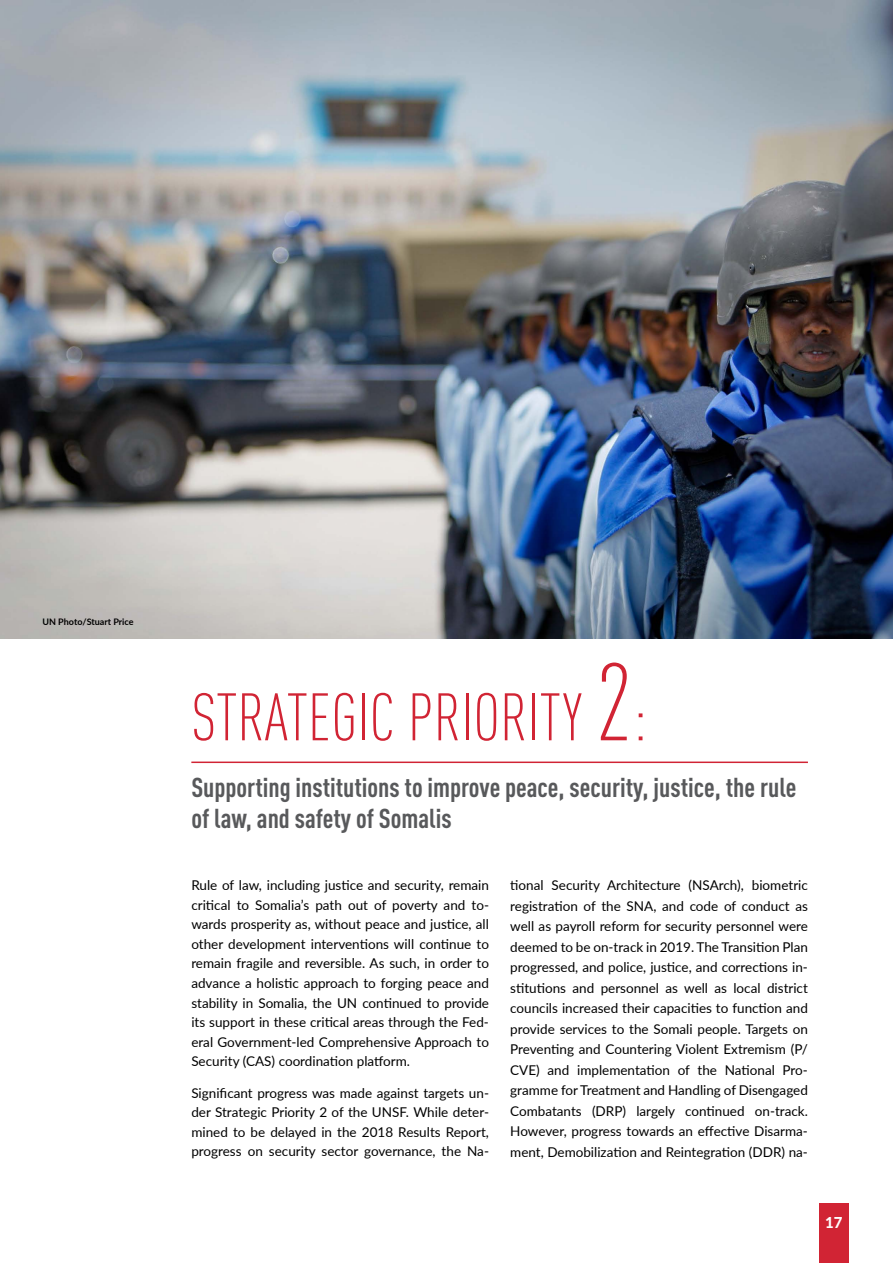
<style>
.page{position:relative;width:893px;height:1263px;background:#fff}
.page>*{position:absolute;margin:0;border:0;box-sizing:border-box;transform-origin:0 0}
.t1{font:300 condensed 66px "DIN Pro";color:#d12434}
.t2{font:700 condensed 27px/31px "DIN Pro";color:#58595b}
.t3{font:800 15px "Lato";color:#fff}
.t4{font:13.5px/20.5px "Lato";color:#000;text-align:justify}
.t5{font:700 9px "Lato";color:#000}
.s1{font-size:108px}
</style>
<div class="page">
<img style="left:1px;top:1px;width:892px;height:638px">
<div style="left:819px;top:1203px;width:30px;height:60px;background:#d12434"></div>
<hr style="left:191px;top:761px;width:617px;height:2px;background:#d12434">
<p class="t5" style="left:43px;top:615px;width:93px">UN Photo/Stuart Price</p>
<h1 class="t1" style="left:191px;top:670px;width:457px">STRATEGIC PRIORITY <span class="s1">2</span>:</h1>
<h2 class="t2" style="left:191px;top:769px;width:607px">Supporting institutions to improve peace, security, justice, the rule of law, and safety of Somalis</h2>
<p class="t4" style="left:191px;top:875px;width:299px;line-height:19.5px">Rule of law, including justice and security, remain critical to Somalia’s path out of poverty and to&shy;wards prosperity as, without peace and justice, all other development interventions will continue to remain fragile and reversible. As such, in order to advance a holistic approach to forging peace and stability in Somalia, the UN continued to provide its support in these critical areas through the Fed&shy;eral Government-led Comprehensive Approach to Security (CAS) coordination platform.</p>
<p class="t4" style="left:191px;top:1082px;width:299px;line-height:19.5px">Significant progress was made against targets un&shy;der Strategic Priority 2 of the UNSF. While deter&shy;mined to be delayed in the 2018 Results Report, progress on security sector governance, the Na-</p>
<p class="t4" style="left:510px;top:874px;width:299px">tional Security Architecture (NSArch), biometric registration of the SNA, and code of conduct as well as payroll reform for security personnel were deemed to be on-track in 2019. The Transition Plan progressed, and police, justice, and corrections in&shy;stitutions and personnel as well as local district councils increased their capacities to function and provide services to the Somali people. Targets on Preventing and Countering Violent Extremism (P/ CVE) and implementation of the National Pro&shy;gramme for Treatment and Handling of Disengaged Combatants (DRP) largely continued on-track.<br>However, progress towards an effective Disarma&shy;ment, Demobilization and Reintegration (DDR) na-</p>
<p class="t3" style="left:825px;top:1212px;width:19px">17</p>
</div>
